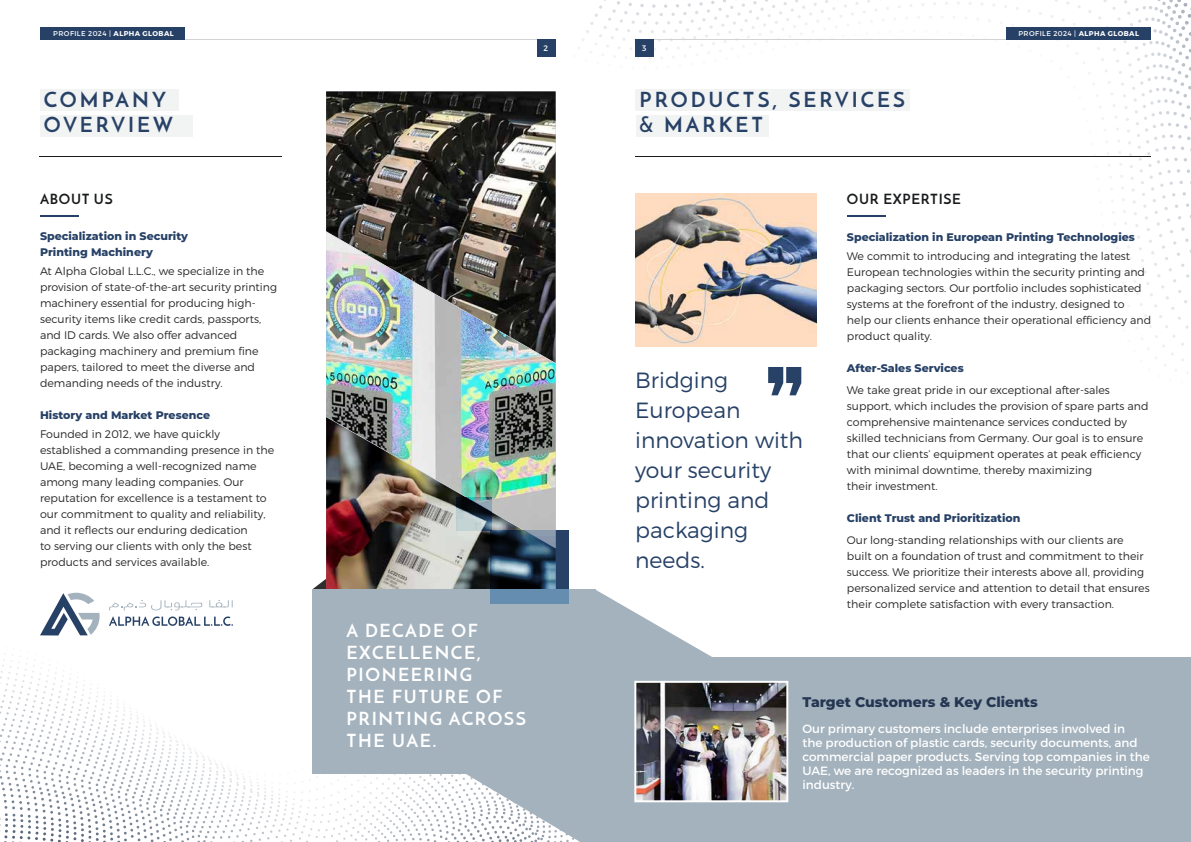
<style>
.page{position:relative;width:1191px;height:842px;background:#fff}
.page>*{position:absolute;margin:0;border:0;box-sizing:border-box;transform-origin:0 0}
.t1{font:300 22px/30px "Montserrat";color:#274166}
.t2{font:700 20.7px/24.8px "Josefin Sans";letter-spacing:.15em;color:#274166}
.t3{font:700 18px/22px "Josefin Sans";letter-spacing:.09em;color:#fff}
.t4{font:800 14px "Montserrat";color:#243652}
.t5{font:700 14px "Josefin Sans";letter-spacing:.05em;color:#181a1c}
.t6{font:12px/14px "Montserrat";color:#fff}
.t7{font:300 11px/16px "Montserrat";color:#292829}
.t8{font:800 11px/16px "Montserrat";color:#274166}
.t9{font:8px "Montserrat";color:#fff}
.t10{font:7px "Montserrat";letter-spacing:.06em;color:#fff}
.s1{font-weight:700}
</style>
<div class="page">
<svg style="left:582px;top:0;width:24px;height:45px"></svg>
<svg style="left:861px;top:69px;width:330px;height:123px"></svg>
<svg style="left:829px;top:0;width:362px;height:69px"></svg>
<svg style="left:312px;top:579px;width:14px;height:11px"></svg>
<img style="left:326px;top:91px;width:229px;height:141px">
<img style="left:326px;top:232px;width:229px;height:185px">
<img style="left:326px;top:417px;width:229px;height:173px">
<svg style="left:595px;top:590px;width:117px;height:67px"></svg>
<svg style="left:0;top:677px;width:595px;height:165px"></svg>
<div style="left:312px;top:590px;width:283px;height:184px;background:#a3b2bd"></div>
<div style="left:595px;top:657px;width:596px;height:185px;background:#a3b2bd"></div>
<div style="left:40px;top:89px;width:139px;height:22px;background:#f2f3f3"></div>
<div style="left:40px;top:115px;width:153px;height:22px;background:#f2f3f3"></div>
<hr style="left:40px;top:157px;width:242px;height:1px;background:#181a1c">
<hr style="left:40px;top:215px;width:39px;height:2px;background:#274166">
<svg style="left:456px;top:497px;width:35px;height:33px"></svg>
<svg style="left:40px;top:593px;width:60px;height:42px"></svg>
<svg style="left:109px;top:616px;width:124px;height:10px"></svg>
<svg style="left:109px;top:600px;width:93px;height:10px"></svg>
<svg style="left:209px;top:600px;width:24px;height:7px"></svg>
<svg style="left:491px;top:530px;width:78px;height:74px;background:#3b566e"></svg>
<hr style="left:847px;top:215px;width:38px;height:2px;background:#274166">
<img style="left:635px;top:194px;width:181px;height:152px">
<img style="left:637px;top:684px;width:148px;height:115px">
<div style="left:634px;top:681px;width:154px;height:121px;border:2px solid #fff"></div>
<div style="left:635px;top:89px;width:275px;height:22px;background:#f2f3f3"></div>
<div style="left:635px;top:115px;width:133px;height:22px;background:#f2f3f3"></div>
<hr style="left:635px;top:157px;width:516px;height:1px;background:#181a1c">
<svg style="left:768px;top:367px;width:33px;height:28px"></svg>
<hr style="left:635px;top:40px;width:516px;height:1px;background:#d1d3d4">
<div style="left:635px;top:40px;width:19px;height:17px;background:#274166"></div>
<div style="left:1006px;top:28px;width:145px;height:12px;background:#274166"></div>
<hr style="left:40px;top:40px;width:515px;height:1px;background:#d1d3d4">
<div style="left:40px;top:28px;width:145px;height:12px;background:#274166"></div>
<div style="left:537px;top:40px;width:18px;height:17px;background:#274166"></div>
<p class="t10" style="left:53px;top:30px;width:122px">PROFILE 2024 | <span class="s1">ALPHA GLOBAL</span></p>
<h2 class="t2" style="left:44px;top:87px;width:130px">COMPANY<br>OVERVIEW</h2>
<p class="t5" style="left:40px;top:191px;width:74px">ABOUT US</p>
<p class="t8" style="left:40px;top:227px;width:149px">Specialization in Security<br>Printing Machinery</p>
<p class="t7" style="left:40px;top:263px;width:238px">At Alpha Global L.L.C., we specialize in the provision of state-of-the-art security printing machinery essential for producing high&shy;security items like credit cards, passports, and ID cards. We also offer advanced packaging machinery and premium fine papers, tailored to meet the diverse and demanding needs of the industry.</p>
<p class="t8" style="left:40px;top:406px;width:172px">History and Market Presence</p>
<p class="t7" style="left:40px;top:426px;width:236px">Founded in 2012, we have quickly established a commanding presence in the UAE, becoming a well-recognized name among many leading companies. Our reputation for excellence is a testament to our commitment to quality and reliability, and it reflects our enduring dedication<br>to serving our clients with only the best products and services available.</p>
<p class="t9" style="left:543px;top:43px;width:6px">2</p>
<h3 class="t3" style="left:346px;top:619px;width:181px">A DECADE OF<br>EXCELLENCE,<br>PIONEERING<br>THE FUTURE OF<br>PRINTING ACROSS<br>THE UAE.</h3>
<p class="t9" style="left:642px;top:43px;width:6px">3</p>
<h2 class="t2" style="left:639px;top:87px;width:267px">PRODUCTS, SERVICES &amp; MARKET</h2>
<p class="t10" style="left:1018px;top:30px;width:122px">PROFILE 2024 | <span class="s1">ALPHA GLOBAL</span></p>
<h1 class="t1" style="left:635px;top:365px;width:169px">Bridging<br>European innovation with your security printing and packaging needs.</h1>
<p class="t5" style="left:847px;top:191px;width:115px">OUR EXPERTISE</p>
<p class="t8" style="left:847px;top:228px;width:289px">Specialization in European Printing Technologies</p>
<p class="t7" style="left:847px;top:248px;width:306px">We commit to introducing and integrating the latest European technologies within the security printing and packaging sectors. Our portfolio includes sophisticated systems at the forefront of the industry, designed to help our clients enhance their operational efficiency and product quality.</p>
<p class="t8" style="left:847px;top:359px;width:118px">After-Sales Services</p>
<p class="t7" style="left:847px;top:382px;width:303px">We take great pride in our exceptional after-sales support, which includes the provision of spare parts and comprehensive maintenance services conducted by skilled technicians from Germany. Our goal is to ensure that our clients’ equipment operates at peak efficiency with minimal downtime, thereby maximizing<br>their investment.</p>
<p class="t8" style="left:847px;top:509px;width:175px">Client Trust and Prioritization</p>
<p class="t7" style="left:847px;top:532px;width:304px">Our long-standing relationships with our clients are built on a foundation of trust and commitment to their success. We prioritize their interests above all, providing personalized service and attention to detail that ensures their complete satisfaction with every transaction.</p>
<p class="t4" style="left:802px;top:692px;width:237px">Target Customers &amp; Key Clients</p>
<p class="t6" style="left:802px;top:721px;width:349px">Our primary customers include enterprises involved in<br>the production of plastic cards, security documents, and commercial paper products. Serving top companies in the UAE, we are recognized as leaders in the security printing industry.</p>
</div>
